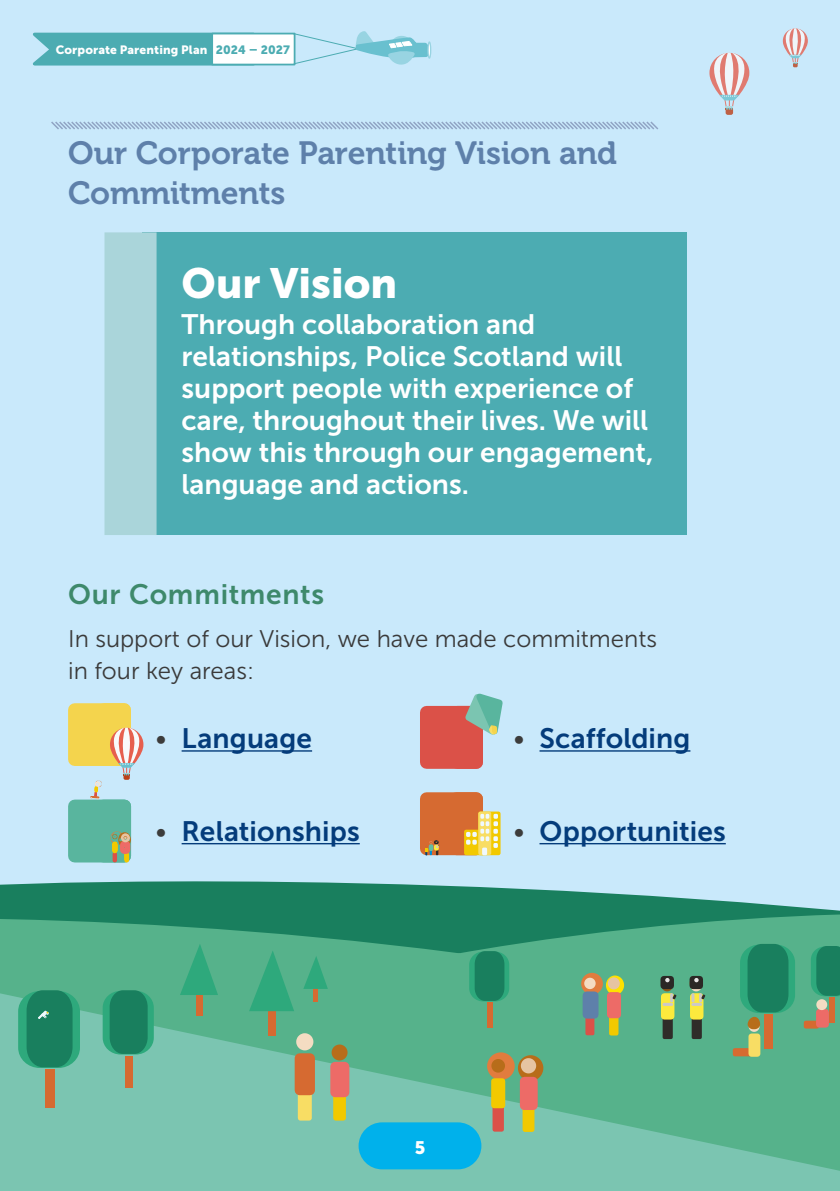
<style>
.page{position:relative;width:840px;height:1191px;background:#fff}
.page>*{position:absolute;margin:0;border:0;box-sizing:border-box;transform-origin:0 0}
.Vision_Box{font:42px "Museo Sans 900";color:#fff}
.Para_heading_TOC{font:32px/40px "Museo 700";letter-spacing:-.005em;color:#5e80aa}
.Vision_Box-2{font:28px/32px "Museo Sans 700";color:#fff}
.t1{font:28px "Museo Sans 700";letter-spacing:.005em;color:#043c7b}
.Heading_2{font:28px "Museo Sans 700";letter-spacing:.025em;color:#3e896b}
.body_No_bal_runts{font:24px/32px "Museo Sans 300";color:#3a3a3a}
.t2{font:18px "Museo Sans 900";color:#fff}
.t3{font:12px "Museo Sans 900";letter-spacing:.01em;color:#fff}
.s1{color:#4cacb2}
.s2{font-family:"Museo Sans 300";color:#3c3c3b}
</style>
<div class="page">
<div style="left:0;top:0;width:839px;height:1191px;background:#c9e9fb"></div>
<svg style="left:0;top:881px;width:839px;height:37px;fill:#197f5e"></svg>
<svg style="left:455px;top:913px;width:384px;height:76px;background:#45a47e"></svg>
<svg style="left:0;top:918px;width:460px;height:71px;background:#48a680"></svg>
<svg style="left:0;top:989px;width:839px;height:202px;background:#6abc9f"></svg>
<div style="left:333px;top:1091px;width:13px;height:29px;background:#f2c900;border:5px solid #f2c900"></div>
<div style="left:330px;top:1061px;width:19px;height:36px;border:10px solid #ed6b67"></div>
<div style="left:331px;top:1044px;width:16px;height:16px;border:7px solid #b76d1a;border-radius:50%"></div>
<div style="left:297px;top:1087px;width:14px;height:33px;background:#f8dd64;border:5px solid #f8dd64"></div>
<div style="left:294px;top:1053px;width:21px;height:42px;background:#d66a31"></div>
<div style="left:299px;top:1036px;width:11px;height:11px;background:#f4dcc2;border-radius:50%"></div>
<div style="left:296px;top:1033px;width:17px;height:17px;border:7px solid #f4dcc2;border-radius:50%"></div>
<div style="left:487px;top:1052px;width:27px;height:28px;border:14px solid #e17c3e;border-radius:50%"></div>
<div style="left:517px;top:1055px;width:26px;height:26px;border:13px solid #b76d1a;border-radius:50%"></div>
<div style="left:522px;top:1104px;width:12px;height:28px;background:#f2c900;border:5px solid #f2c900"></div>
<div style="left:519px;top:1076px;width:18px;height:34px;border:9px solid #ed6b67"></div>
<div style="left:520px;top:1058px;width:16px;height:15px;border:7px solid #e6c4a2;border-radius:50%"></div>
<div style="left:492px;top:1105px;width:11px;height:26px;background:#db5148;border:4px solid #db5148"></div>
<div style="left:491px;top:1078px;width:14px;height:30px;background:#f2c900;border:6px solid #f2c900"></div>
<div style="left:493px;top:1061px;width:9px;height:9px;background:#b76d1a;border-radius:50%"></div>
<div style="left:491px;top:1059px;width:13px;height:13px;border:5px solid #b76d1a;border-radius:50%"></div>
<svg style="left:662px;top:1019px;width:10px;height:20px"></svg>
<div style="left:661px;top:980px;width:11px;height:11px;border:4px solid #8f5818;border-radius:50%"></div>
<svg style="left:660px;top:993px;width:14px;height:26px"></svg>
<div style="left:660px;top:976px;width:13px;height:13px;border:7px solid #2b2825"></div>
<div style="left:663px;top:980px;width:8px;height:8px;border:4px solid #2b2825"></div>
<svg style="left:663px;top:978px;width:7px;height:7px"></svg>
<svg style="left:691px;top:1019px;width:10px;height:20px"></svg>
<div style="left:690px;top:980px;width:11px;height:11px;border:4px solid #f4dcc2;border-radius:50%"></div>
<svg style="left:689px;top:993px;width:14px;height:26px"></svg>
<div style="left:689px;top:976px;width:13px;height:13px;border:7px solid #2b2825"></div>
<div style="left:692px;top:980px;width:8px;height:8px;border:4px solid #2b2825"></div>
<svg style="left:692px;top:978px;width:7px;height:7px"></svg>
<svg style="left:691px;top:993px;width:14px;height:13px"></svg>
<svg style="left:663px;top:993px;width:13px;height:13px"></svg>
<div style="left:581px;top:972px;width:21px;height:22px;border:11px solid #e17c3e;border-radius:50%"></div>
<div style="left:605px;top:975px;width:18px;height:20px;border:9px solid #ffe100;border-radius:50%"></div>
<svg style="left:608px;top:1018px;width:10px;height:17px"></svg>
<div style="left:606px;top:992px;width:14px;height:26px;border:7px solid #ed6b67"></div>
<div style="left:607px;top:977px;width:12px;height:12px;border:5px solid #e6c4a2;border-radius:50%"></div>
<svg style="left:585px;top:1018px;width:9px;height:17px"></svg>
<svg style="left:582px;top:991px;width:16px;height:27px"></svg>
<div style="left:584px;top:977px;width:11px;height:12px;border:5px solid #f4dcc2;border-radius:50%"></div>
<svg style="left:732px;top:1048px;width:16px;height:8px"></svg>
<div style="left:748px;top:1033px;width:12px;height:23px;border:6px solid #f8dd64"></div>
<div style="left:748px;top:1021px;width:11px;height:10px;border:5px solid #f4dcc2;border-radius:50%"></div>
<svg style="left:803px;top:1020px;width:15px;height:8px"></svg>
<div style="left:815px;top:1009px;width:13px;height:18px;border:6px solid #ed6b67"></div>
<div style="left:815px;top:999px;width:11px;height:11px;border:5px solid #f4dcc2;border-radius:50%"></div>
<div style="left:739px;top:944px;width:55px;height:69px;background:#2ea97c;border-radius:19px"></div>
<svg style="left:744px;top:944px;width:44px;height:86px;background:#2b8a66"></svg>
<div style="left:764px;top:1014px;width:8px;height:34px;background:#d66a31"></div>
<svg style="left:810px;top:946px;width:29px;height:50px"></svg>
<div style="left:828px;top:997px;width:6px;height:25px;background:#d66a31"></div>
<div style="left:469px;top:951px;width:40px;height:50px;background:#2ea97c;border-radius:14px"></div>
<svg style="left:474px;top:951px;width:30px;height:50px"></svg>
<div style="left:487px;top:1002px;width:6px;height:25px;background:#d66a31"></div>
<div style="left:196px;top:991px;width:6px;height:24px;background:#d66a31"></div>
<div style="left:268px;top:1006px;width:7px;height:29px;background:#d66a31"></div>
<hr style="left:313px;top:986px;width:4px;height:16px;background:#d66a31">
<svg style="left:180px;top:943px;width:38px;height:52px;background:#42ad83"></svg>
<svg style="left:249px;top:950px;width:45px;height:61px;background:#42ad83"></svg>
<svg style="left:303px;top:956px;width:25px;height:33px"></svg>
<div style="left:18px;top:991px;width:62px;height:77px;background:#2ea97c;border-radius:21px"></div>
<div style="left:46px;top:1069px;width:9px;height:39px;background:#d66a31"></div>
<div style="left:103px;top:991px;width:51px;height:63px;background:#2ea97c;border-radius:17px"></div>
<svg style="left:110px;top:990px;width:37px;height:63px;background:#1b8260"></svg>
<div style="left:125px;top:1055px;width:8px;height:32px;background:#d66a31"></div>
<svg style="left:27px;top:990px;width:45px;height:77px;background:#1e8362"></svg>
<svg style="left:33px;top:31px;width:398px;height:35px"></svg>
<div style="left:427px;top:41px;width:4px;height:18px;border:1px solid #98d4e2;border-radius:50%"></div>
<div style="left:725px;top:108px;width:7px;height:7px;background:#be6145;border-radius:2px"></div>
<svg style="left:709px;top:52px;width:41px;height:58px"></svg>
<svg style="left:782px;top:28px;width:26px;height:39px"></svg>
<svg style="left:51px;top:121px;width:607px;height:9px"></svg>
<div style="left:142px;top:232px;width:544px;height:303px;background:#4cacb2"></div>
<div style="left:104px;top:232px;width:52px;height:303px;background:#aad5da"></div>
<hr style="left:181px;top:750px;width:131px;height:1px;background:#043c7b">
<hr style="left:181px;top:843px;width:178px;height:1px;background:#043c7b">
<hr style="left:539px;top:750px;width:151px;height:1px;background:#043c7b">
<hr style="left:539px;top:843px;width:186px;height:1px;background:#043c7b">
<div style="left:68px;top:799px;width:63px;height:63px;background:#59b59e"></div>
<div style="left:124px;top:852px;width:5px;height:10px;border:4px solid #f2c900"></div>
<div style="left:112px;top:852px;width:5px;height:10px;border:4px solid #db5148"></div>
<svg style="left:104px;top:825px;width:28px;height:36px"></svg>
<div style="left:420px;top:792px;width:62px;height:63px;background:#d66a31"></div>
<div style="left:465px;top:830px;width:18px;height:24px;background:#f2c900"></div>
<div style="left:464px;top:829px;width:20px;height:26px;border:4px solid #f2c900"></div>
<div style="left:478px;top:811px;width:22px;height:44px;border:4px solid #f2c900"></div>
<div style="left:478px;top:811px;width:13px;height:44px;border:4px solid #f8dd64"></div>
<svg style="left:466px;top:814px;width:31px;height:34px"></svg>
<svg style="left:482px;top:847px;width:5px;height:8px"></svg>
<svg style="left:424px;top:839px;width:15px;height:16px"></svg>
<div style="left:420px;top:706px;width:62px;height:63px;background:#db5148"></div>
<svg style="left:459px;top:693px;width:44px;height:76px"></svg>
<div style="left:68px;top:703px;width:63px;height:63px;background:#f4d44d"></div>
<svg style="left:90px;top:703px;width:54px;height:96px"></svg>
<div style="left:358px;top:1122px;width:123px;height:47px;background:#00b1eb;border-radius:23px"></div>
<p class="t3" style="left:56px;top:43px;width:235px">Corporate Parenting Plan <span class="s1">2024 – 2027</span></p>
<h2 class="Para_heading_TOC" style="left:68px;top:133px;width:550px">Our Corporate Parenting Vision and<br>Commitments</h2>
<p class="Vision_Box" style="left:181px;top:259px;width:217px">Our Vision</p>
<p class="Vision_Box-2" style="left:181px;top:308px;width:473px">Through collaboration and relationships, Police Scotland will support people with experience of care, throughout their lives. We will show this through our engagement, language and actions.</p>
<h2 class="Heading_2" style="left:68px;top:578px;width:257px">Our Commitments</h2>
<p class="body_No_bal_runts" style="left:68px;top:623px;width:590px">In support of our Vision, we have made commitments in four key areas:</p>
<p class="t1" style="left:155px;top:723px;width:158px"><span class="s2">•</span> Language</p>
<p class="t1" style="left:155px;top:815px;width:205px"><span class="s2">•</span> Relationships</p>
<p class="t1" style="left:513px;top:723px;width:178px"><span class="s2">•</span> Scaffolding</p>
<p class="t1" style="left:513px;top:815px;width:214px"><span class="s2">•</span> Opportunities</p>
<p class="t2" style="left:414px;top:1137px;width:12px">5</p>
</div>
